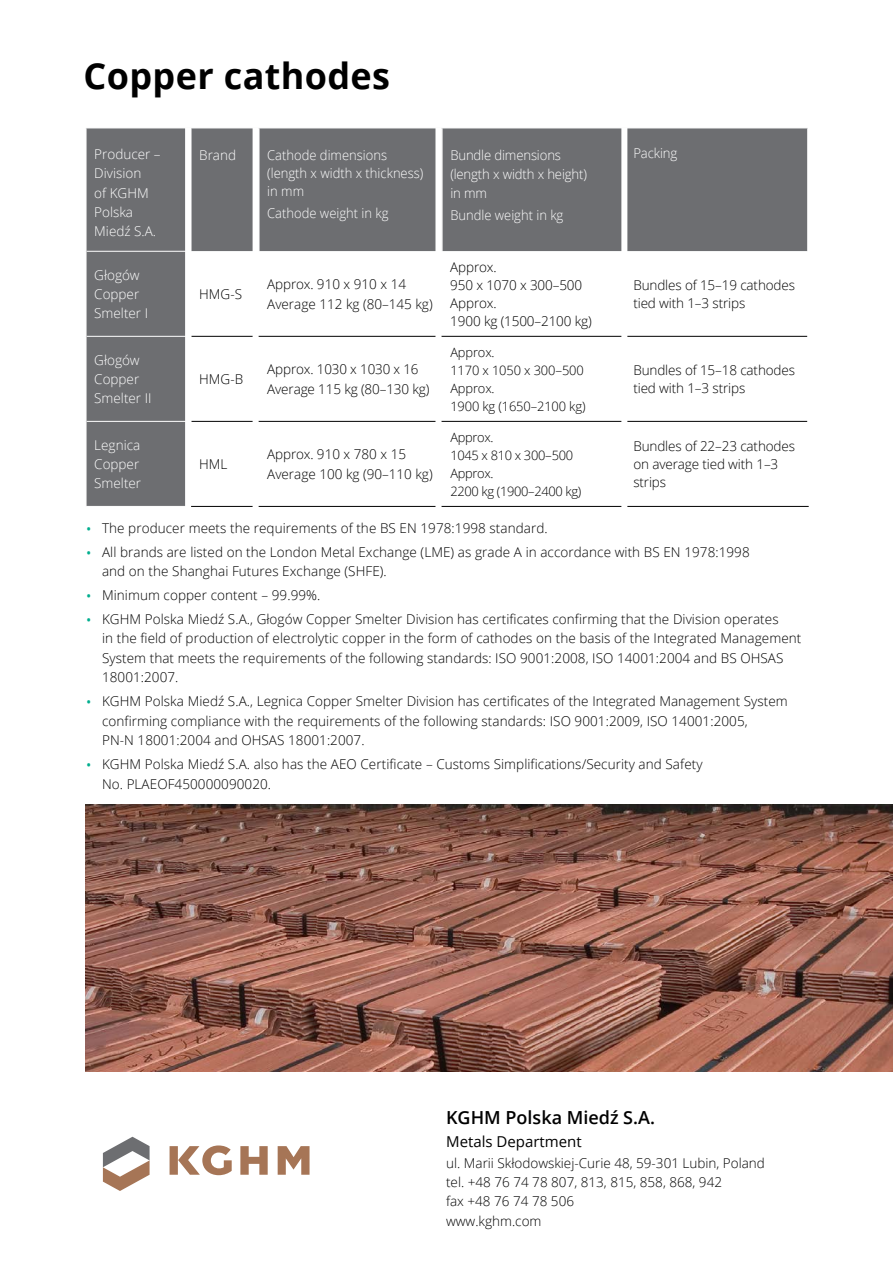
<style>
.page{position:relative;width:893px;height:1263px;background:#fff}
.page>*{position:absolute;margin:0;border:0;box-sizing:border-box;transform-origin:0 0}
.t1{font:700 36px "Open Sans";letter-spacing:.01em;color:#000}
.t2{font:600 18px "Open Sans";color:#000}
.t3{font:15px "Open Sans";color:#000}
.t4{font:300 13.5px/19.5px "Open Sans";letter-spacing:.005em;color:#000}
.t5{font:300 13.5px/19.2px "Open Sans";color:#fff}
.t6{font:300 13.5px/18px "Open Sans";color:#fff;scale:.96 1}
.t7{font:300 12.9px/18px "Open Sans";letter-spacing:-.01em;color:#000}
.s1{font-size:13.5px}
.s2{font-size:19.5px;color:#00ae8e}
</style>
<div class="page">
<img style="left:85px;top:805px;width:808px;height:267px">
<div style="left:87px;top:129px;width:98px;height:377px;background:#6d6e71"></div>
<div style="left:191px;top:129px;width:616px;height:122px;background:#6d6e71"></div>
<svg style="left:191px;top:251px;width:616px;height:255px"></svg>
<hr style="left:441px;top:128px;width:2px;height:123px;background:#fff">
<hr style="left:441px;top:251px;width:2px;height:85px;background:#fff">
<hr style="left:441px;top:337px;width:2px;height:84px;background:#fff">
<hr style="left:441px;top:422px;width:2px;height:84px;background:#fff">
<hr style="left:87px;top:251px;width:103px;height:1px;background:#fff">
<hr style="left:87px;top:336px;width:103px;height:1px;background:#fff">
<hr style="left:87px;top:421px;width:103px;height:1px;background:#fff">
<hr style="left:191px;top:336px;width:68px;height:1px;background:#000">
<hr style="left:259px;top:336px;width:183px;height:1px;background:#000">
<hr style="left:442px;top:336px;width:183px;height:1px;background:#000">
<hr style="left:625px;top:336px;width:182px;height:1px;background:#000">
<hr style="left:191px;top:421px;width:68px;height:1px;background:#000">
<hr style="left:259px;top:421px;width:183px;height:1px;background:#000">
<hr style="left:442px;top:421px;width:183px;height:1px;background:#000">
<hr style="left:625px;top:421px;width:182px;height:1px;background:#000">
<hr style="left:191px;top:506px;width:68px;height:1px;background:#000">
<hr style="left:259px;top:506px;width:183px;height:1px;background:#000">
<hr style="left:442px;top:506px;width:183px;height:1px;background:#000">
<hr style="left:625px;top:506px;width:184px;height:1px;background:#000">
<div style="left:253px;top:128px;width:6px;height:384px;background:#fff"></div>
<div style="left:435px;top:128px;width:6px;height:384px;background:#fff"></div>
<div style="left:621px;top:128px;width:6px;height:398px;background:#fff"></div>
<svg style="left:103px;top:1137px;width:47px;height:54px"></svg>
<svg style="left:170px;top:1145px;width:140px;height:30px"></svg>
<h1 class="t1" style="left:84px;top:50px;width:308px">Copper cathodes</h1>
<p class="t5" style="left:94px;top:144px;width:68px">Producer –<br>Division<br>of KGHM<br>Polska<br>Miedź S.A.</p>
<p class="t5" style="left:199px;top:145px;width:38px">Brand</p>
<p class="t6" style="left:267px;top:145px;width:164px">Cathode dimensions (length x width x thickness) in mm</p>
<p class="t6" style="left:267px;top:204px;width:128px">Cathode weight in kg</p>
<p class="t5" style="left:94px;top:265px;width:55px">Głogów<br>Copper<br>Smelter I</p>
<p class="t5" style="left:94px;top:350px;width:59px">Głogów<br>Copper<br>Smelter II</p>
<p class="t5" style="left:94px;top:435px;width:48px">Legnica<br>Copper<br>Smelter</p>
<p class="t4" style="left:199px;top:284px;width:44px">HMG-S</p>
<p class="t4" style="left:267px;top:274px;width:167px">Approx. 910 x 910 x 14<br>Average 112 kg (80–145 kg)</p>
<p class="t4" style="left:199px;top:369px;width:45px">HMG-B</p>
<p class="t4" style="left:267px;top:359px;width:164px">Approx. 1030 x 1030 x 16<br>Average 115 kg (80–130 kg)</p>
<p class="t4" style="left:199px;top:454px;width:30px">HML</p>
<p class="t4" style="left:267px;top:444px;width:167px">Approx. 910 x 780 x 15<br>Average 100 kg (90–110 kg)</p>
<p class="t5" style="left:450px;top:145px;width:138px">Bundle dimensions (length x width x height) in mm</p>
<p class="t6" style="left:450px;top:206px;width:119px">Bundle weight in kg</p>
<p class="t4" style="left:450px;top:258px;width:143px;line-height:18px">Approx.<br>950 x 1070 x 300–500<br>Approx.<br>1900 kg (1500–2100 kg)</p>
<p class="t7" style="left:450px;top:343px;width:137px">Approx.<br>1170 x 1050 x 300<span class="s1">–</span>500<br>Approx.<br>1900 kg (1650–2100 kg)</p>
<p class="t5" style="left:633px;top:143px;width:45px">Packing</p>
<p class="t4" style="left:633px;top:276px;width:163px;line-height:18px">Bundles of 15–19 cathodes tied with 1–3 strips</p>
<p class="t4" style="left:633px;top:361px;width:163px;line-height:18px">Bundles of 15–18 cathodes tied with 1–3 strips</p>
<p class="t7" style="left:450px;top:428px;width:133px">Approx.<br>1045 x 810 x 300<span class="s1">–</span>500<br>Approx.<br>2200 kg (1900–2400 kg)</p>
<p class="t4" style="left:633px;top:437px;width:163px;line-height:18px">Bundles of 22–23 cathodes on average tied with 1–3 strips</p>
<p class="t4" style="left:85px;top:518px;width:464px"><span class="s2">•</span> The producer meets the requirements of the BS EN 1978:1998 standard.</p>
<p class="t4" style="left:102px;top:542px;width:649px;text-indent:-17px"><span class="s2">•</span> All brands are listed on the London Metal Exchange (LME) as grade A in accordance with BS EN 1978:1998 and on the Shanghai Futures Exchange (SHFE).</p>
<p class="t4" style="left:85px;top:585px;width:237px"><span class="s2">•</span> Minimum copper content – 99.99%.</p>
<p class="t4" style="left:102px;top:609px;width:701px;text-indent:-17px"><span class="s2">•</span> KGHM Polska Miedź S.A., Głogów Copper Smelter Division has certificates confirming that the Division operates<br>in the field of production of electrolytic copper in the form of cathodes on the basis of the Integrated Management System that meets the requirements of the following standards: ISO 9001:2008, ISO 14001:2004 and BS OHSAS 18001:2007.</p>
<p class="t4" style="left:102px;top:691px;width:687px;text-indent:-17px"><span class="s2">•</span> KGHM Polska Miedź S.A., Legnica Copper Smelter Division has certificates of the Integrated Management System confirming compliance with the requirements of the following standards: ISO 9001:2009, ISO 14001:2005,<br>PN-N 18001:2004 and OHSAS 18001:2007.</p>
<p class="t4" style="left:102px;top:754px;width:602px;text-indent:-17px"><span class="s2">•</span> KGHM Polska Miedź S.A. also has the AEO Certificate – Customs Simplifications/Security and Safety<br>No. PLAEOF450000090020.</p>
<h2 class="t2" style="left:446px;top:1104px;width:210px">KGHM Polska Miedź S.A.</h2>
<p class="t3" style="left:446px;top:1131px;width:137px">Metals Department</p>
<p class="t4" style="left:446px;top:1153px;width:320px">ul. Marii Skłodowskiej-Curie 48, 59-301 Lubin, Poland tel. +48 76 74 78 807, 813, 815, 858, 868, 942<br>fax +48 76 74 78 506<br>www.kghm.com</p>
</div>
